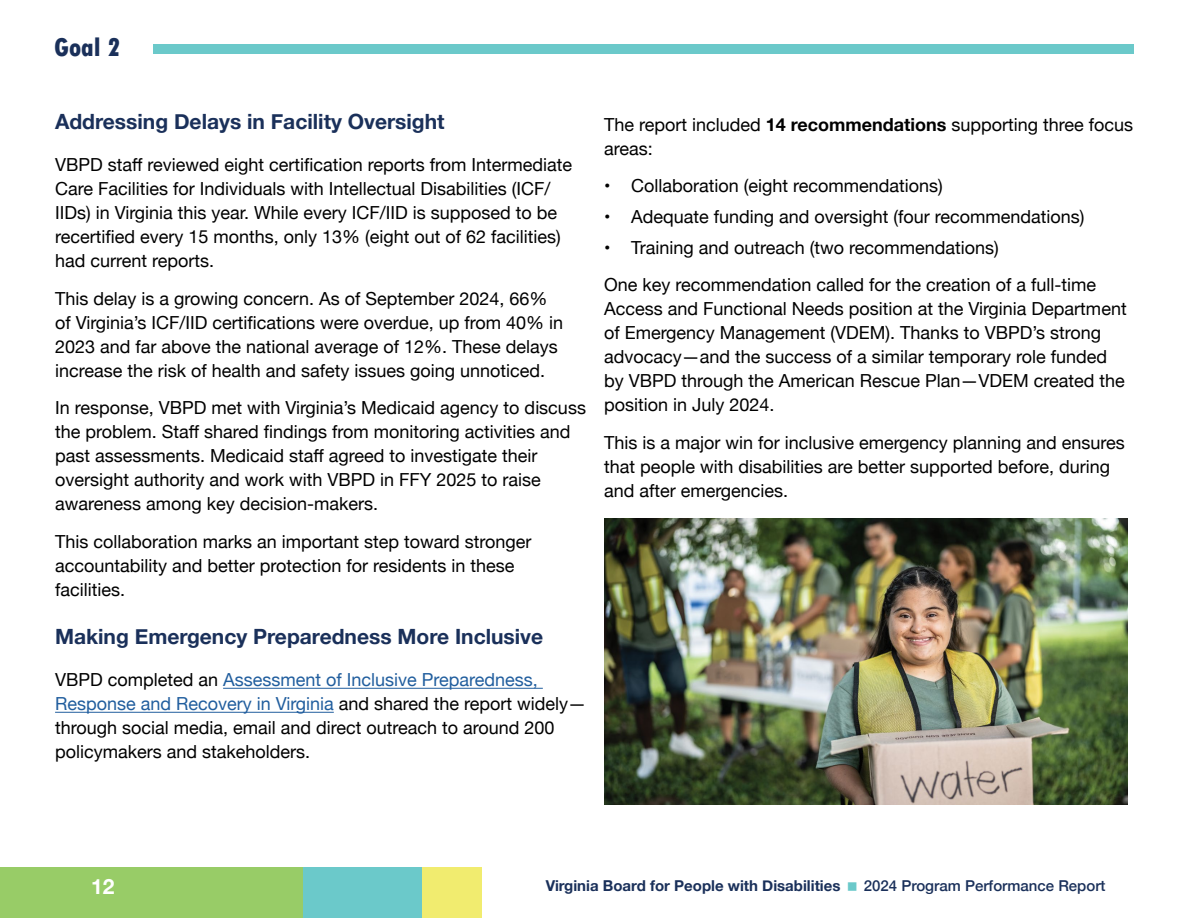
<style>
.page{position:relative;width:1188px;height:918px;background:#fff}
.page>*{position:absolute;margin:0;border:0;box-sizing:border-box;transform-origin:0 0}
.t1{font:800 condensed 27px "Tw Cen";color:#1a305a}
.t2{font:700 21px "Helvetica Neue";color:#1a305a}
.t3{font:700 21px "Helvetica Neue";color:#fff}
.Body{font:18px/24px "Helvetica Neue";color:#000}
.t4{font:700 15px "Helvetica Neue";color:#1a305a}
.t5{font:500 15px "Helvetica Neue";color:#1a305a}
.s1{color:#215e9e}
.s2{font-weight:700}
</style>
<div class="page">
<div style="left:153px;top:44px;width:981px;height:10px;background:#6bc9ca"></div>
<div style="left:0;top:867px;width:303px;height:51px;background:#98cc67"></div>
<div style="left:303px;top:867px;width:119px;height:51px;background:#6bc9ca"></div>
<div style="left:422px;top:867px;width:59px;height:51px;background:#f1ec6f"></div>
<hr style="left:223px;top:688px;width:320px;height:1px;background:#215e9e">
<hr style="left:55px;top:712px;width:279px;height:1px;background:#215e9e">
<img style="left:604px;top:518px;width:524px;height:287px">
<h1 class="t1" style="left:54px;top:31px;width:68px">Goal 2</h1>
<h2 class="t2" style="left:55px;top:105px;width:391px">Addressing Delays in Facility Oversight</h2>
<p class="Body" style="left:55px;top:154px;width:519px">VBPD staff reviewed eight certification reports from Intermediate Care Facilities for Individuals with Intellectual Disabilities (ICF/ IIDs) in Virginia this year. While every ICF/IID is supposed to be recertified every 15 months, only 13% (eight out of 62 facilities) had current reports.</p>
<p class="Body" style="left:55px;top:288px;width:510px">This delay is a growing concern. As of September 2024, 66% of Virginia’s ICF/IID certifications were overdue, up from 40% in 2023 and far above the national average of 12%. These delays increase the risk of health and safety issues going unnoticed.</p>
<p class="Body" style="left:55px;top:397px;width:532px">In response, VBPD met with Virginia’s Medicaid agency to discuss the problem. Staff shared findings from monitoring activities and past assessments. Medicaid staff agreed to investigate their oversight authority and work with VBPD in FFY 2025 to raise awareness among key decision-makers.</p>
<p class="Body" style="left:55px;top:531px;width:478px">This collaboration marks an important step toward stronger accountability and better protection for residents in these facilities.</p>
<h2 class="t2" style="left:55px;top:620px;width:490px">Making Emergency Preparedness More Inclusive</h2>
<p class="Body" style="left:55px;top:668px;width:533px">VBPD completed an <span class="s1">Assessment of Inclusive Preparedness, Response and Recovery in Virginia</span> and shared the report widely— through social media, email and direct outreach to around 200 policymakers and stakeholders.</p>
<p class="Body" style="left:604px;top:113px;width:531px">The report included <span class="s2">14 recommendations</span> supporting three focus areas:</p>
<p class="Body" style="left:604px;top:175px;width:340px">• Collaboration (eight recommendations)</p>
<p class="Body" style="left:604px;top:205px;width:482px">• Adequate funding and oversight (four recommendations)</p>
<p class="Body" style="left:604px;top:236px;width:396px">• Training and outreach (two recommendations)</p>
<p class="Body" style="left:604px;top:274px;width:524px">One key recommendation called for the creation of a full-time Access and Functional Needs position at the Virginia Department of Emergency Management (VDEM). Thanks to VBPD’s strong advocacy—and the success of a similar temporary role funded by VBPD through the American Rescue Plan—VDEM created the position in July 2024.</p>
<p class="Body" style="left:604px;top:431px;width:522px">This is a major win for inclusive emergency planning and ensures that people with disabilities are better supported before, during and after emergencies.</p>
<p class="t3" style="left:91px;top:870px;width:25px">12</p>
<p class="t4" style="left:546px;top:873px;width:296px">Virginia Board for People with Disabilities</p>
<p class="t5" style="left:864px;top:873px;width:243px">2024 Program Performance Report</p>
</div>
